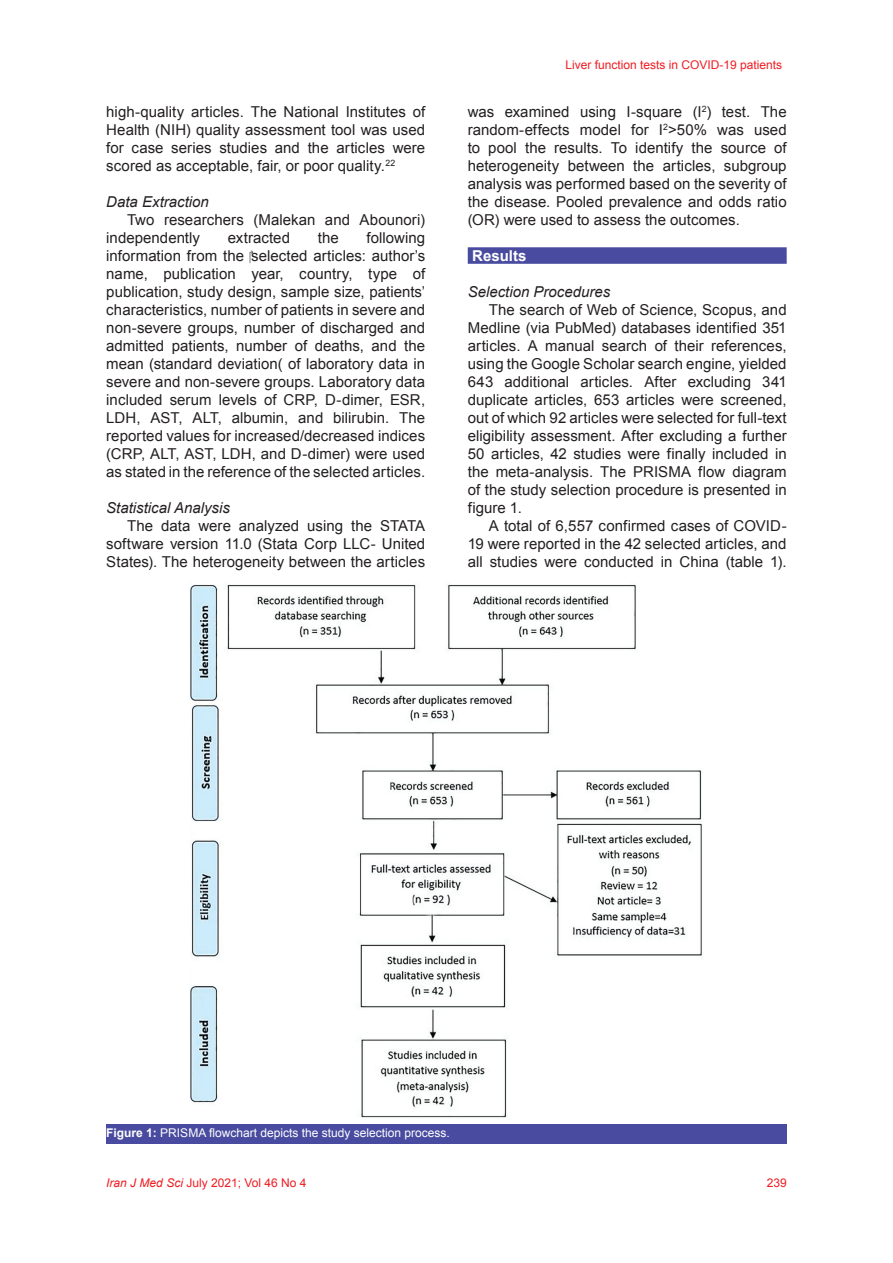
<style>
.page{position:relative;width:893px;height:1263px;background:#fff}
.page>*{position:absolute;margin:0;border:0;box-sizing:border-box;transform-origin:0 0}
.t1{font:15px/18px "Arial";letter-spacing:.005em;color:#231f20;text-align:justify}
.t2{font:italic 15px "Arial";color:#231f20}
.t3{font:700 15px "Arial";color:#fff}
.t4{font:12px "Arial";color:#ee1d23}
.t5{font:12px "Arial";color:#fff}
.s1{font-weight:700}
.s2{font-style:italic}
</style>
<div class="page">
<div style="left:468px;top:247px;width:319px;height:17px;background:#484b9f"></div>
<div style="left:106px;top:1124px;width:681px;height:20px;background:#484b9f"></div>
<img style="left:190px;top:584px;width:512px;height:534px">
<p class="t1" style="left:106px;top:103px;width:320px">high-quality articles. The National Institutes of Health (NIH) quality assessment tool was used for case series studies and the articles were scored as acceptable, fair, or poor quality.<sup>22</sup></p>
<p class="t2" style="left:106px;top:192px;width:104px">Data Extraction</p>
<p class="t1" style="left:106px;top:211px;width:320px;text-indent:21px">Two researchers (Malekan and Abounori) independently</p>
<p class="t1" style="left:106px;top:229px;width:320px;text-indent:260px">following information from the selected articles: author’s name, publication year, country, type of publication, study design, sample size, patients’ characteristics, number of patients in severe and non-severe groups, number of discharged and admitted patients, number of deaths, and the mean (standard deviation( of laboratory data in severe and non-severe groups. Laboratory data included serum levels of CRP, D-dimer, ESR, LDH, AST, ALT, albumin, and bilirubin. The reported values for increased/decreased indices (CRP, ALT, AST, LDH, and D-dimer) were used as stated in the reference of the selected articles.</p>
<p class="t2" style="left:106px;top:498px;width:125px">Statistical Analysis</p>
<p class="t1" style="left:106px;top:517px;width:320px;text-indent:21px">The data were analyzed using the STATA software version 11.0 (Stata Corp LLC- United States). The heterogeneity between the articles</p>
<p class="t1" style="left:228px;top:229px;width:64px">extracted</p>
<p class="t1" style="left:318px;top:229px;width:22px">the</p>
<p class="t4" style="left:565px;top:57px;width:218px">Liver function tests in COVID-19 patients</p>
<p class="t1" style="left:468px;top:103px;width:320px">was examined using I-square (I<sup>2</sup>) test. The random-effects model for I<sup>2</sup>&gt;50% was used to pool the results. To identify the source of heterogeneity between the articles, subgroup analysis was performed based on the severity of the disease. Pooled prevalence and odds ratio (OR) were used to assess the outcomes.</p>
<p class="t3" style="left:472px;top:245px;width:56px">Results</p>
<p class="t2" style="left:468px;top:282px;width:144px">Selection Procedures</p>
<p class="t1" style="left:468px;top:301px;width:320px;text-indent:21px">The search of Web of Science, Scopus, and Medline (via PubMed) databases identified 351 articles. A manual search of their references, using the Google Scholar search engine, yielded 643 additional articles. After excluding 341 duplicate articles, 653 articles were screened, out of which 92 articles were selected for full-text eligibility assessment. After excluding a further 50 articles, 42 studies were finally included in the meta-analysis. The PRISMA flow diagram of the study selection procedure is presented in figure 1.</p>
<p class="t1" style="left:468px;top:517px;width:320px;text-indent:21px">A total of 6,557 confirmed cases of COVID-19 were reported in the 42 selected articles, and all studies were conducted in China (table 1).</p>
<p class="t5" style="left:106px;top:1125px;width:345px"><span class="s1">Figure 1:</span> PRISMA flowchart depicts the study selection process.</p>
<p class="t4" style="left:106px;top:1175px;width:202px"><span class="s2">Iran J Med Sci</span> July 2021; Vol 46 No 4</p>
<p class="t4" style="left:767px;top:1175px;width:22px">239</p>
</div>
